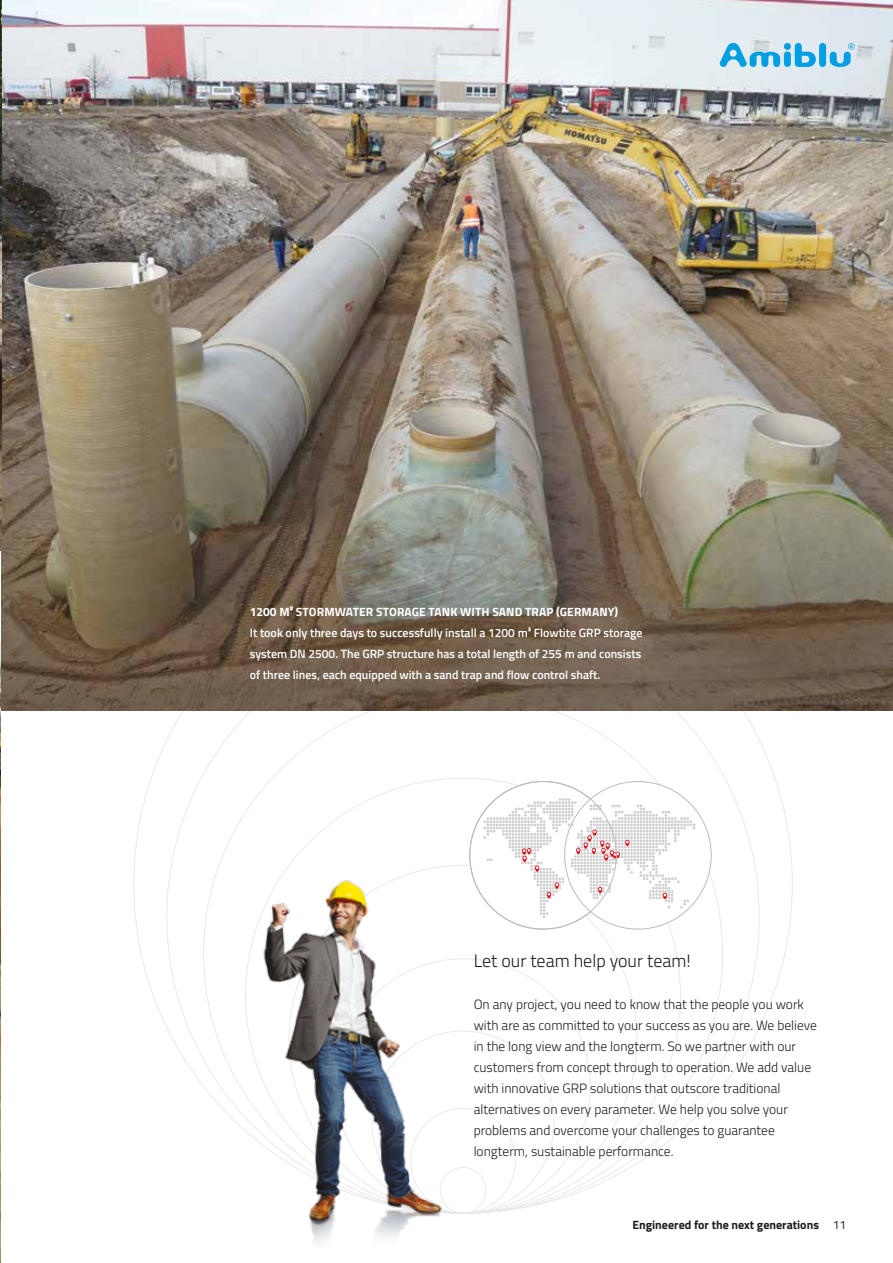
<style>
.page{position:relative;width:893px;height:1263px;background:#fff}
.page>*{position:absolute;margin:0;border:0;box-sizing:border-box;transform-origin:0 0}
.t1{font:300 18px "Titillium Web";color:#1d1d1b}
.t2{font:300 13.5px/21px "Titillium Web";color:#1d1d1b}
.t3{font:600 12px/21px "Titillium Web";color:#fff;text-align:justify}
.t4{font:700 12px "Titillium Web";letter-spacing:.01em;color:#fff}
.t5{font:700 12px "Titillium Web";color:#1d1d1b}
.s1{font-weight:400}
</style>
<div class="page">
<img style="left:1px;top:0;width:892px;height:710px">
<img style="left:0;top:642px;width:1px;height:621px">
<img style="left:0;top:158px;width:1px;height:393px">
<hr style="left:0;top:0;width:1px;height:158px;background:#1d1d1b">
<img style="left:205px;top:843px;width:296px;height:400px">
<div style="left:470px;top:781px;width:146px;height:148px;background:#fff;border-radius:50%"></div>
<svg style="left:483px;top:798px;width:212px;height:120px"></svg>
<div style="left:819px;top:43px;width:7px;height:24px;background:#009fe3;border-radius:3px"></div>
<div style="left:784px;top:43px;width:7px;height:7px;background:#009fe3;border-radius:50%"></div>
<div style="left:784px;top:51px;width:7px;height:16px;background:#009fe3;border-radius:3px"></div>
<svg style="left:795px;top:43px;width:21px;height:24px"></svg>
<svg style="left:720px;top:43px;width:60px;height:24px"></svg>
<svg style="left:830px;top:43px;width:25px;height:24px"></svg>
<p class="t4" style="left:250px;top:603px;width:370px">1200 M³ STORMWATER STORAGE TANK WITH SAND TRAP (GERMANY)</p>
<p class="t3" style="left:250px;top:622px;width:394px">It took only three days to successfully install a 1200 m³ Flowtite GRP storage system DN 2500. The GRP structure has a total length of 255 m and consists of three lines, each equipped with a sand trap and flow control shaft.</p>
<h1 class="t1" style="left:474px;top:948px;width:219px">Let our team help your team!</h1>
<p class="t2" style="left:474px;top:993px;width:345px">On any project, you need to know that the people you work with are as committed to your success as you are. We believe in the long view and the longterm. So we partner with our customers from concept through to operation. We add value with innovative GRP solutions that outscore traditional alternatives on every parameter. We help you solve your problems and overcome your challenges to guarantee longterm, sustainable performance.</p>
<p class="t5" style="left:632px;top:1215px;width:215px">Engineered for the next generations <span class="s1">11</span></p>
</div>
